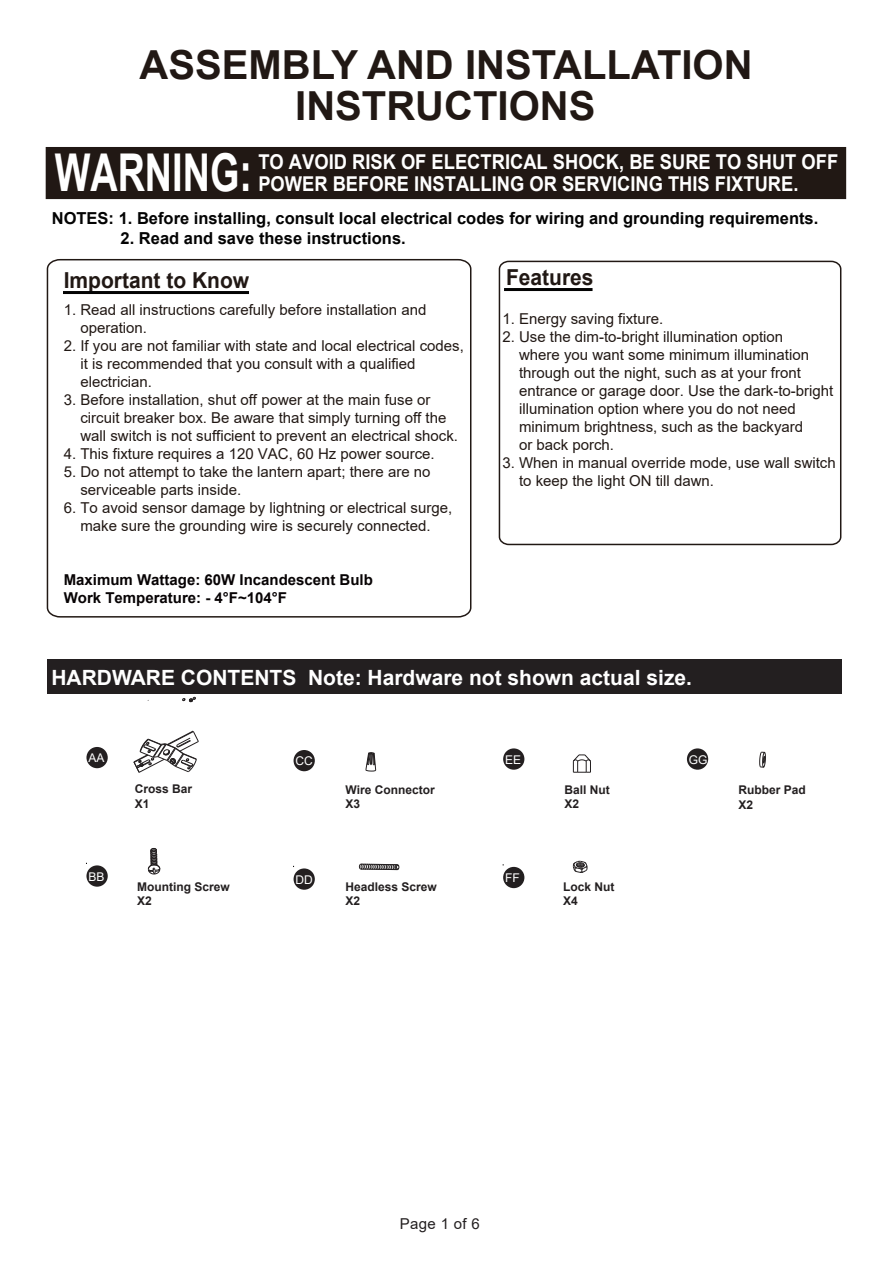
<style>
.page{position:relative;width:893px;height:1263px;background:#fff}
.page>*{position:absolute;margin:0;border:0;box-sizing:border-box;transform-origin:0 0}
.t1{font:700 52.2px "Arial";color:#fff;scale:.72 1}
.t2{font:700 40.05px/41.1px "Arial";color:#211814;text-align:center}
.t3{font:700 22.05px "Arial";color:#211814;scale:.95 1}
.t4{font:700 21px "Arial";color:#fff}
.t5{font:700 20.4px/22px "Arial";color:#fff;scale:.9 1}
.t6{font:700 16.5px "Arial";color:#030303}
.t7{font:15px/18px "Arial";color:#211814}
.t8{font:700 15px/18px "Arial";color:#070304}
.t9{font:15px "Arial";letter-spacing:.02em;color:#231f20}
.t10{font:700 12px/14.4px "Arial";color:#231f20}
.t11{font:12px "Arial";color:#fff}
</style>
<div class="page">
<div style="left:46px;top:147px;width:800px;height:52px;background:#211814"></div>
<svg style="left:498px;top:260px;width:344px;height:286px"></svg>
<svg style="left:46px;top:258px;width:426px;height:360px"></svg>
<hr style="left:63px;top:291px;width:186px;height:3px;background:#030303">
<hr style="left:504px;top:288px;width:88px;height:3px;background:#030303">
<div style="left:86px;top:747px;width:22px;height:21px;background:#231f20;border-radius:50%"></div>
<div style="left:86px;top:865px;width:22px;height:22px;background:#231f20;border-radius:50%"></div>
<div style="left:294px;top:750px;width:21px;height:21px;background:#231f20;border-radius:50%"></div>
<div style="left:294px;top:868px;width:21px;height:22px;background:#231f20;border-radius:50%"></div>
<div style="left:503px;top:748px;width:21px;height:22px;background:#231f20;border-radius:50%"></div>
<div style="left:503px;top:867px;width:21px;height:21px;background:#231f20;border-radius:50%"></div>
<div style="left:687px;top:748px;width:21px;height:22px;background:#231f20;border-radius:50%"></div>
<div style="left:47px;top:659px;width:795px;height:34px;background:#231f20"></div>
<svg style="left:365px;top:752px;width:11px;height:19px"></svg>
<svg style="left:148px;top:848px;width:13px;height:26px"></svg>
<svg style="left:573px;top:861px;width:15px;height:12px"></svg>
<svg style="left:182px;top:693px;width:14px;height:9px"></svg>
<svg style="left:133px;top:730px;width:66px;height:43px"></svg>
<svg style="left:759px;top:752px;width:7px;height:16px"></svg>
<svg style="left:359px;top:863px;width:40px;height:7px"></svg>
<svg style="left:573px;top:754px;width:18px;height:19px"></svg>
<h2 class="t2" style="left:139px;top:45px;width:615px">ASSEMBLY AND INSTALLATION<br>INSTRUCTIONS</h2>
<h1 class="t1" style="left:55px;top:136px;width:275px">WARNING:</h1>
<h3 class="t5" style="left:258px;top:151px;width:646px">TO AVOID RISK OF ELECTRICAL SHOCK, BE SURE TO SHUT OFF<br>POWER BEFORE INSTALLING OR SERVICING THIS FIXTURE.</h3>
<p class="t6" style="left:52px;top:206px;width:768px">NOTES: 1. Before installing, consult local electrical codes for wiring and grounding requirements.</p>
<p class="t6" style="left:121px;top:226px;width:287px">2. Read and save these instructions.</p>
<h3 class="t3" style="left:64px;top:265px;width:197px">Important to Know</h3>
<p class="t7" style="left:80px;top:300px;width:347px;text-indent:-17px">1. Read all instructions carefully before installation and operation.</p>
<p class="t7" style="left:80px;top:336px;width:385px;text-indent:-17px">2. If you are not familiar with state and local electrical codes, it is recommended that you consult with a qualified electrician.</p>
<p class="t7" style="left:80px;top:390px;width:379px;text-indent:-17px">3. Before installation, shut off power at the main fuse or circuit breaker box. Be aware that simply turning off the wall switch is not sufficient to prevent an electrical shock.</p>
<p class="t7" style="left:64px;top:444px;width:372px">4. This fixture requires a 120 VAC, 60 Hz power source.</p>
<p class="t7" style="left:80px;top:462px;width:352px;text-indent:-17px">5. Do not attempt to take the lantern apart; there are no serviceable parts inside.</p>
<p class="t7" style="left:64px;top:498px;width:390px;text-align:center">6. To avoid sensor damage by lightning or electrical surge, make sure the grounding wire is securely connected.</p>
<p class="t8" style="left:64px;top:570px;width:311px">Maximum Wattage: 60W Incandescent Bulb<br>Work Temperature: - 4°F~104°F</p>
<h3 class="t3" style="left:506px;top:262px;width:94px">Features</h3>
<p class="t7" style="left:502px;top:309px;width:162px">1. Energy saving fixture.</p>
<p class="t7" style="left:519px;top:327px;width:316px;text-indent:-17px">2. Use the dim-to-bright illumination option<br>where you want some minimum illumination through out the night, such as at your front entrance or garage door. Use the dark-to-bright illumination option where you do not need minimum brightness, such as the backyard<br>or back porch.</p>
<p class="t7" style="left:519px;top:453px;width:318px;text-indent:-17px">3. When in manual override mode, use wall switch to keep the light ON till dawn.</p>
<h3 class="t4" style="left:51px;top:663px;width:642px">HARDWARE CONTENTS Note: Hardware not shown actual size.</h3>
<p class="t11" style="left:88px;top:750px;width:18px">AA</p>
<p class="t11" style="left:88px;top:868px;width:18px">BB</p>
<p class="t10" style="left:135px;top:782px;width:59px">Cross Bar<br>X1</p>
<p class="t11" style="left:296px;top:753px;width:19px">CC</p>
<p class="t11" style="left:505px;top:751px;width:18px">EE</p>
<p class="t11" style="left:689px;top:751px;width:20px">GG</p>
<p class="t10" style="left:565px;top:782px;width:47px">Ball Nut<br>X2</p>
<p class="t10" style="left:346px;top:783px;width:91px">Wire Connector<br>X3</p>
<p class="t10" style="left:739px;top:783px;width:69px">Rubber Pad<br>X2</p>
<p class="t11" style="left:505px;top:869px;width:16px">FF</p>
<p class="t11" style="left:296px;top:871px;width:19px">DD</p>
<p class="t10" style="left:346px;top:880px;width:93px">Headless Screw<br>X2</p>
<p class="t10" style="left:137px;top:880px;width:94px">Mounting Screw<br>X2</p>
<p class="t10" style="left:563px;top:880px;width:53px">Lock Nut<br>X4</p>
<p class="t9" style="left:400px;top:1213px;width:81px">Page 1 of 6</p>
</div>
